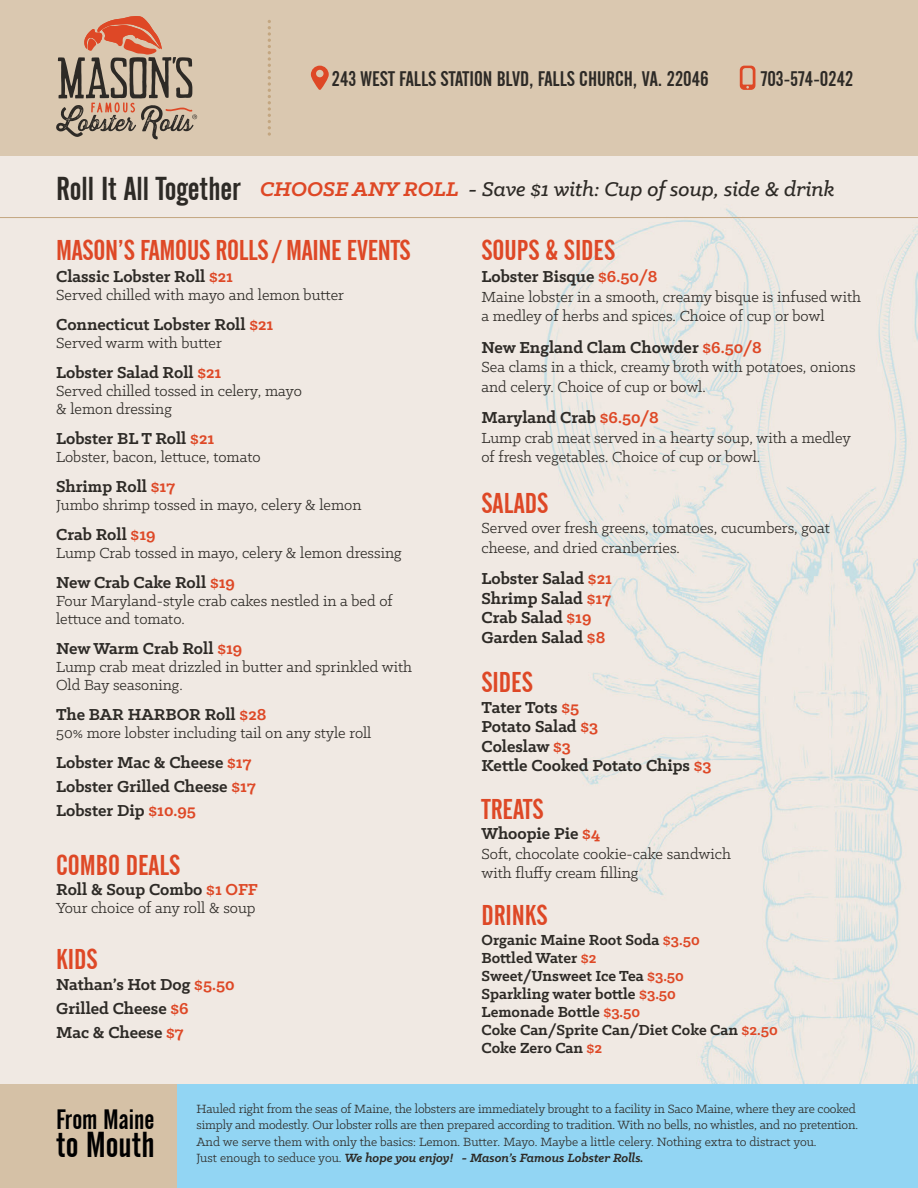
<style>
.page{position:relative;width:918px;height:1188px;background:#fff}
.page>*{position:absolute;margin:0;border:0;box-sizing:border-box;transform-origin:0 0}
.t1{font:35.85px "Alternate Gothic No 2 BT";color:#000}
.t2{font:33px "Alternate Gothic No 2 BT";color:#2d2a26}
.t3{font:28.5px "Alternate Gothic No 2 BT";color:#de4826}
.t4{font:27.9px "Alternate Gothic No 2 BT";color:#000}
.t5{font:italic 500 22.5px "Klinic Slab";color:#2d2a26}
.t6{font:21px "Alternate Gothic No 2 BT";color:#2d2a26}
.t7{font:700 18px/19.5px "Klinic Slab";color:#2d2a26}
.t8{font:16.5px/19.5px "Klinic Slab";color:#2d2a26}
.t9{font:700 16.5px/18px "Klinic Slab";color:#2d2a26}
.t10{font:13.5px/16.5px "Klinic Slab";letter-spacing:-.01em;color:#2d2a26}
.s1{font-weight:700;color:#de4826}
.s2{color:#de4826}
.s3{font-weight:700;font-style:italic}
</style>
<div class="page">
<div style="left:0;top:156px;width:918px;height:928px;background:#f0e9e3"></div>
<div style="left:0;top:0;width:918px;height:156px;background:#dac8b0"></div>
<svg style="left:56px;top:16px;width:141px;height:123px"></svg>
<svg style="left:268px;top:20px;width:3px;height:116px"></svg>
<svg style="left:311px;top:66px;width:18px;height:24px"></svg>
<svg style="left:740px;top:66px;width:15px;height:24px"></svg>
<hr style="left:0;top:217px;width:918px;height:1px;background:#c3a680">
<div style="left:0;top:1084px;width:918px;height:104px;background:#92d5f3"></div>
<div style="left:0;top:1084px;width:176px;height:104px;background:#d5c1a6"></div>
<p class="t6" style="left:332px;top:67px;width:378px">243 WEST FALLS STATION BLVD, FALLS CHURCH, VA. 22046</p>
<p class="t6" style="left:761px;top:67px;width:94px">703-574-0242</p>
<h2 class="t2" style="left:56px;top:170px;width:186px">Roll It All Together</h2>
<h3 class="t3" style="left:56px;top:234px;width:356px">MASON’S FAMOUS ROLLS / MAINE EVENTS</h3>
<h3 class="t3" style="left:481px;top:234px;width:135px">SOUPS &amp; SIDES</h3>
<h3 class="t5" style="left:260px;top:175px;width:576px"><span class="s1">CHOOSE ANY ROLL</span> - Save $1 with: Cup of soup, side &amp; drink</h3>
<p class="t7" style="left:56px;top:267px;width:178px">Classic Lobster Roll <span class="s2">$21</span></p>
<p class="t8" style="left:56px;top:285px;width:289px">Served chilled with mayo and lemon butter</p>
<p class="t7" style="left:56px;top:315px;width:219px">Connecticut Lobster Roll <span class="s2">$21</span></p>
<p class="t8" style="left:56px;top:333px;width:167px">Served warm with butter</p>
<p class="t7" style="left:56px;top:363px;width:167px">Lobster Salad Roll <span class="s2">$21</span></p>
<p class="t8" style="left:56px;top:382px;width:247px;line-height:18px">Served chilled tossed in celery, mayo &amp; lemon dressing</p>
<p class="t7" style="left:56px;top:429px;width:160px">Lobster BL T Roll <span class="s2">$21</span></p>
<p class="t8" style="left:56px;top:447px;width:206px">Lobster, bacon, lettuce, tomato</p>
<p class="t7" style="left:56px;top:477px;width:120px">Shrimp Roll <span class="s2">$17</span></p>
<p class="t8" style="left:56px;top:495px;width:307px">Jumbo shrimp tossed in mayo, celery &amp; lemon</p>
<p class="t7" style="left:56px;top:525px;width:101px">Crab Roll <span class="s2">$19</span></p>
<p class="t8" style="left:56px;top:543px;width:347px">Lump Crab tossed in mayo, celery &amp; lemon dressing</p>
<p class="t7" style="left:56px;top:573px;width:180px">New Crab Cake Roll <span class="s2">$19</span></p>
<p class="t8" style="left:56px;top:592px;width:338px;line-height:18px">Four Maryland-style crab cakes nestled in a bed of lettuce and tomato.</p>
<p class="t7" style="left:56px;top:639px;width:188px">New Warm Crab Roll <span class="s2">$19</span></p>
<p class="t8" style="left:56px;top:658px;width:357px;line-height:18px">Lump crab meat drizzled in butter and sprinkled with<br>Old Bay seasoning.</p>
<p class="t7" style="left:56px;top:705px;width:212px">The BAR HARBOR Roll <span class="s2">$28</span></p>
<p class="t8" style="left:56px;top:723px;width:317px">50% more lobster including tail on any style roll</p>
<p class="t7" style="left:56px;top:750px;width:201px;line-height:24px">Lobster Mac &amp; Cheese <span class="s2">$17<br></span>Lobster Grilled Cheese <span class="s2">$17<br></span>Lobster Dip <span class="s2">$10.95</span></p>
<h3 class="t3" style="left:56px;top:849px;width:126px">COMBO DEALS</h3>
<p class="t7" style="left:56px;top:880px;width:203px">Roll &amp; Soup Combo <span class="s2">$1 OFF</span></p>
<p class="t8" style="left:56px;top:898px;width:201px">Your choice of any roll &amp; soup</p>
<h3 class="t3" style="left:56px;top:943px;width:43px">KIDS</h3>
<p class="t7" style="left:56px;top:972px;width:180px;line-height:24px">Nathan’s Hot Dog <span class="s2">$5.50<br></span>Grilled Cheese <span class="s2">$6<br></span>Mac &amp; Cheese <span class="s2">$7</span></p>
<p class="t7" style="left:482px;top:267px;width:177px">Lobster Bisque <span class="s2">$6.50/8</span></p>
<p class="t8" style="left:481px;top:287px;width:381px">Maine lobster in a smooth, creamy bisque is infused with a medley of herbs and spices. Choice of cup or bowl</p>
<p class="t7" style="left:481px;top:337px;width:282px">New England Clam Chowder <span class="s2">$6.50/8</span></p>
<p class="t8" style="left:481px;top:357px;width:376px">Sea clams in a thick, creamy broth with potatoes, onions and celery. Choice of cup or bowl.</p>
<p class="t7" style="left:481px;top:408px;width:179px">Maryland Crab <span class="s2">$6.50/8</span></p>
<p class="t8" style="left:481px;top:428px;width:371px">Lump crab meat served in a hearty soup, with a medley of fresh vegetables. Choice of cup or bowl.</p>
<h3 class="t3" style="left:481px;top:487px;width:68px">SALADS</h3>
<p class="t8" style="left:481px;top:518px;width:350px">Served over fresh greens, tomatoes, cucumbers, goat cheese, and dried cranberries.</p>
<p class="t7" style="left:481px;top:569px;width:132px">Lobster Salad <span class="s2">$21<br></span>Shrimp Salad <span class="s2">$17<br></span>Crab Salad <span class="s2">$19<br></span>Garden Salad <span class="s2">$8</span></p>
<h3 class="t3" style="left:481px;top:666px;width:53px">SIDES</h3>
<p class="t7" style="left:481px;top:697px;width:232px">Tater Tots <span class="s2">$5<br></span>Potato Salad <span class="s2">$3<br></span>Coleslaw <span class="s2">$3<br></span>Kettle Cooked Potato Chips <span class="s2">$3</span></p>
<h3 class="t3" style="left:481px;top:793px;width:64px">TREATS</h3>
<p class="t7" style="left:481px;top:823px;width:120px">Whoopie Pie <span class="s2">$4</span></p>
<p class="t8" style="left:481px;top:843px;width:251px">Soft, chocolate cookie-cake sandwich with fluffy cream filling</p>
<h3 class="t3" style="left:481px;top:900px;width:68px">DRINKS</h3>
<p class="t9" style="left:481px;top:931px;width:298px">Organic Maine Root Soda <span class="s2">$3.50<br></span>Bottled Water <span class="s2">$2<br></span>Sweet/Unsweet Ice Tea <span class="s2">$3.50<br></span>Sparkling water bottle <span class="s2">$3.50<br></span>Lemonade Bottle <span class="s2">$3.50<br></span>Coke Can/Sprite Can/Diet Coke Can <span class="s2">$2.50<br></span>Coke Zero Can <span class="s2">$2</span></p>
<h3 class="t4" style="left:56px;top:1104px;width:100px">From Maine</h3>
<h1 class="t1" style="left:56px;top:1125px;width:100px">to Mouth</h1>
<p class="t10" style="left:196px;top:1100px;width:663px">Hauled right from the seas of Maine, the lobsters are immediately brought to a facility in Saco Maine, where they are cooked simply and modestly. Our lobster rolls are then prepared according to tradition. With no bells, no whistles, and no pretention.<br>And we serve them with only the basics: Lemon. Butter. Mayo. Maybe a little celery. Nothing extra to distract you.<br>Just enough to seduce you. <span class="s3">We hope you enjoy! - Mason’s Famous Lobster Rolls.</span></p>
</div>
